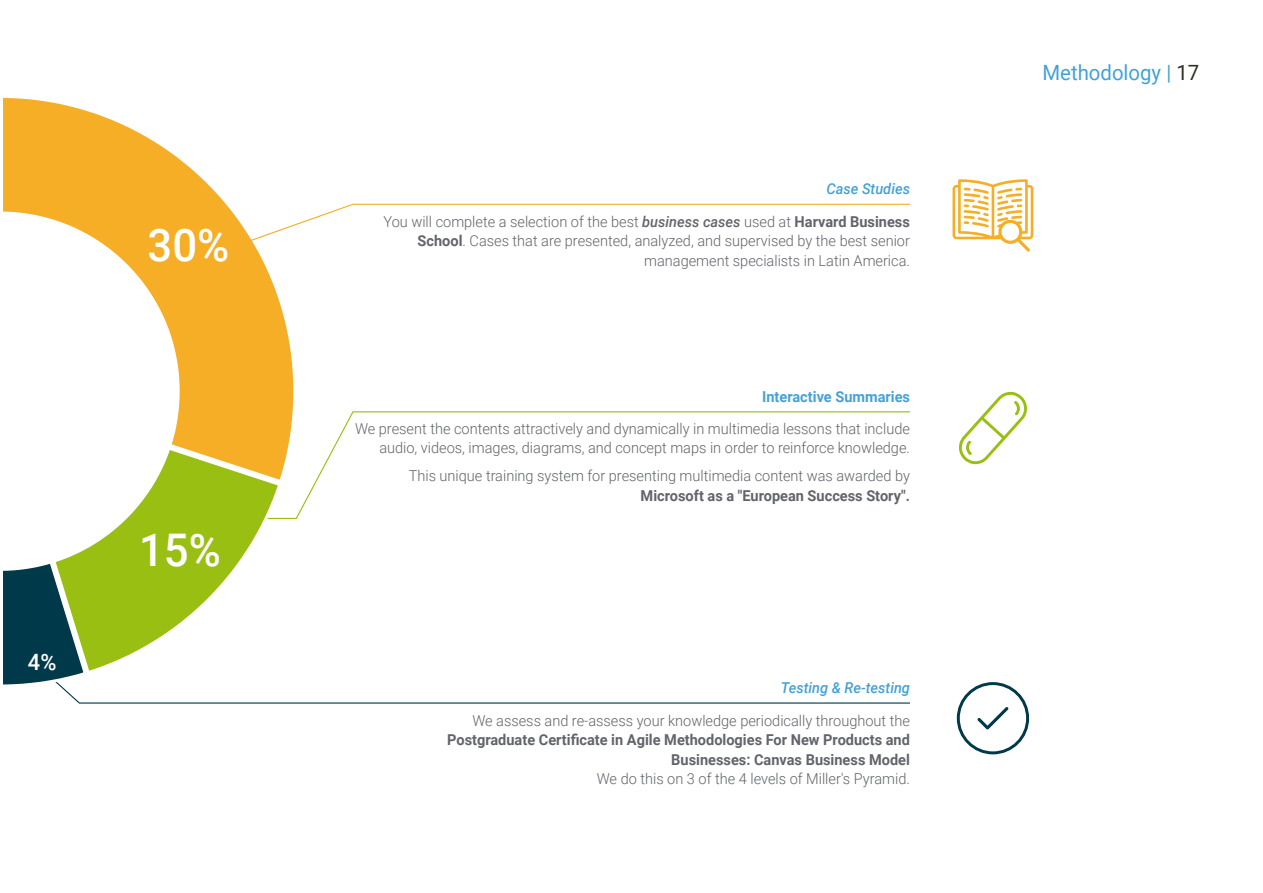
<style>
.page{position:relative;width:1263px;height:893px;background:#fff}
.page>*{position:absolute;margin:0;border:0;box-sizing:border-box;transform-origin:0 0}
.t1{font:500 45px "Roboto";color:#fff}
.t2{font:500 22.5px "Roboto";color:#fff}
.t3{font:21px "Roboto";color:#44a1d7}
.t4{font:300 15px/19.5px "Roboto";color:#61646a;text-align:right}
.t5{font:700 15px/19.5px "Roboto";color:#61646a;text-align:right}
.t6{font:700 15px "Roboto";color:#44a1d7}
.t7{font:italic 500 15px "Roboto";color:#44a1d7}
.s1{font-weight:500;font-style:italic;color:#44a1d7}
.s2{font-weight:500;font-style:italic}
.s3{font-weight:700}
.s4{color:#312e20}
</style>
<div class="page">
<svg style="left:284px;top:411px;width:626px;height:108px"></svg>
<svg style="left:3px;top:97px;width:295px;height:388px"></svg>
<svg style="left:50px;top:444px;width:234px;height:114px"></svg>
<svg style="left:3px;top:558px;width:907px;height:146px"></svg>
<svg style="left:220px;top:203px;width:690px;height:49px"></svg>
<svg style="left:952px;top:179px;width:81px;height:73px"></svg>
<svg style="left:957px;top:682px;width:72px;height:72px"></svg>
<svg style="left:959px;top:392px;width:68px;height:72px"></svg>
<h1 class="t1" style="left:148px;top:213px;width:83px">30%</h1>
<h2 class="t2" style="left:28px;top:646px;width:30px">4%</h2>
<h1 class="t1" style="left:139px;top:518px;width:83px">15%</h1>
<p class="t4" style="left:383px;top:172px;width:528px;line-height:32.2px"><span class="s1">Case Studies<br></span>You will complete a selection of the best <span class="s2">business cases</span> used at <span class="s3">Harvard Business</span></p>
<p class="t4" style="left:418px;top:230px;width:494px"><span class="s3">School</span>. Cases that are presented, analyzed, and supervised by the best senior</p>
<p class="t4" style="left:644px;top:250px;width:267px">management specialists in Latin America.</p>
<p class="t6" style="left:762px;top:386px;width:149px">Interactive Summaries</p>
<p class="t4" style="left:355px;top:418px;width:556px">We present the contents attractively and dynamically in multimedia lessons that include audio, videos, images, diagrams, and concept maps in order to reinforce knowledge.</p>
<p class="t4" style="left:409px;top:466px;width:503px">This unique training system for presenting multimedia content was awarded by</p>
<p class="t5" style="left:641px;top:485px;width:271px">Microsoft as a "European Success Story".</p>
<p class="t7" style="left:781px;top:677px;width:131px">Testing &amp; Re-testing</p>
<p class="t4" style="left:472px;top:710px;width:439px">We assess and re-assess your knowledge periodically throughout the</p>
<p class="t5" style="left:447px;top:729px;width:464px">Postgraduate Certificate in Agile Methodologies For New Products and<br>Businesses: Canvas Business Model</p>
<p class="t4" style="left:597px;top:768px;width:315px">We do this on 3 of the 4 levels of Miller's Pyramid.</p>
<h3 class="t3" style="left:1042px;top:57px;width:158px">Methodology | <span class="s4">17</span></h3>
</div>
